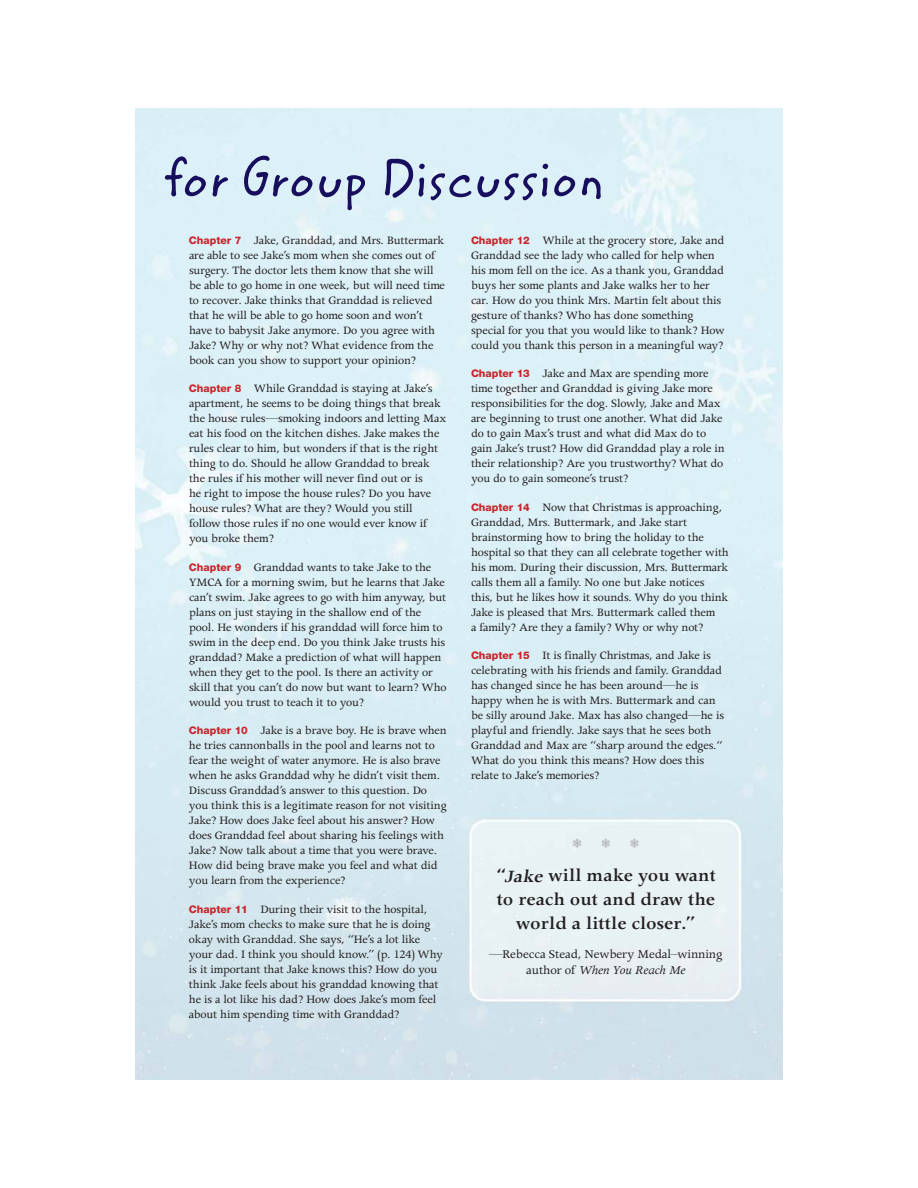
<style>
.page{position:relative;width:918px;height:1188px;background:#fff}
.page>*{position:absolute;margin:0;border:0;box-sizing:border-box;transform-origin:0 0}
.t1{font:52.5px "Zemke Hand ITC";color:#180e5e}
.t2{font:600 19.5px/24px "Apollo";color:#231f20;text-align:center}
.t3{font:13.5px/16.5px "Apollo";letter-spacing:-.01em;color:#231f20;text-align:center}
.t4{font:12.75px/15px "Apollo";letter-spacing:-.01em;color:#231f20}
.t5{font:12px "Snowflake Assortment";color:#bbbdc0}
.s1{font-family:"Helvetica Neue";font-weight:800;font-size:10.5px;color:#c9252b}
.s2{font-style:italic}
</style>
<div class="page">
<h1 class="t1" style="left:164px;top:158px;width:441px">for Group Discussion</h1>
<p class="t4" style="left:189px;top:234px;width:258px"><span class="s1">Chapter 7</span> Jake, Granddad, and Mrs. Buttermark are able to see Jake’s mom when she comes out of surgery. The doctor lets them know that she will be able to go home in one week, but will need time to recover. Jake thinks that Granddad is relieved that he will be able to go home soon and won’t have to babysit Jake anymore. Do you agree with Jake? Why or why not? What evidence from the book can you show to support your opinion?</p>
<p class="t4" style="left:189px;top:382px;width:259px"><span class="s1">Chapter 8</span> While Granddad is staying at Jake’s apartment, he seems to be doing things that break the house rules—smoking indoors and letting Max eat his food on the kitchen dishes. Jake makes the rules clear to him, but wonders if that is the right thing to do. Should he allow Granddad to break the rules if his mother will never find out or is<br>he right to impose the house rules? Do you have house rules? What are they? Would you still follow those rules if no one would ever know if you broke them?</p>
<p class="t4" style="left:189px;top:561px;width:259px"><span class="s1">Chapter 9</span> Granddad wants to take Jake to the YMCA for a morning swim, but he learns that Jake can’t swim. Jake agrees to go with him anyway, but plans on just staying in the shallow end of the pool. He wonders if his granddad will force him to swim in the deep end. Do you think Jake trusts his granddad? Make a prediction of what will happen when they get to the pool. Is there an activity or skill that you can’t do now but want to learn? Who would you trust to teach it to you?</p>
<p class="t4" style="left:189px;top:724px;width:260px"><span class="s1">Chapter 10</span> Jake is a brave boy. He is brave when he tries cannonballs in the pool and learns not to fear the weight of water anymore. He is also brave when he asks Granddad why he didn’t visit them.<br>Discuss Granddad’s answer to this question. Do you think this is a legitimate reason for not visiting Jake? How does Jake feel about his answer? How does Granddad feel about sharing his feelings with Jake? Now talk about a time that you were brave.<br>How did being brave make you feel and what did you learn from the experience?</p>
<p class="t4" style="left:189px;top:903px;width:255px"><span class="s1">Chapter 11</span> During their visit to the hospital, Jake’s mom checks to make sure that he is doing okay with Granddad. She says, “He’s a lot like your dad. I think you should know.” (p. 124) Why is it important that Jake knows this? How do you think Jake feels about his granddad knowing that he is a lot like his dad? How does Jake’s mom feel about him spending time with Granddad?</p>
<p class="t4" style="left:471px;top:234px;width:255px"><span class="s1">Chapter 12</span> While at the grocery store, Jake and Granddad see the lady who called for help when his mom fell on the ice. As a thank you, Granddad buys her some plants and Jake walks her to her car. How do you think Mrs. Martin felt about this gesture of thanks? Who has done something special for you that you would like to thank? How could you thank this person in a meaningful way?</p>
<p class="t4" style="left:471px;top:367px;width:255px"><span class="s1">Chapter 13</span> Jake and Max are spending more time together and Granddad is giving Jake more responsibilities for the dog. Slowly, Jake and Max are beginning to trust one another. What did Jake do to gain Max’s trust and what did Max do to gain Jake’s trust? How did Granddad play a role in their relationship? Are you trustworthy? What do you do to gain someone’s trust?</p>
<p class="t4" style="left:471px;top:501px;width:259px"><span class="s1">Chapter 14</span> Now that Christmas is approaching, Granddad, Mrs. Buttermark, and Jake start brainstorming how to bring the holiday to the hospital so that they can all celebrate together with his mom. During their discussion, Mrs. Buttermark calls them all a family. No one but Jake notices this, but he likes how it sounds. Why do you think Jake is pleased that Mrs. Buttermark called them<br>a family? Are they a family? Why or why not?</p>
<p class="t4" style="left:471px;top:649px;width:255px"><span class="s1">Chapter 15</span> It is finally Christmas, and Jake is celebrating with his friends and family. Granddad has changed since he has been around—he is happy when he is with Mrs. Buttermark and can be silly around Jake. Max has also changed—he is playful and friendly. Jake says that he sees both Granddad and Max are “sharp around the edges.“ What do you think this means? How does this relate to Jake’s memories?</p>
<p class="t5" style="left:573px;top:837px;width:40px">* *</p>
<p class="t5" style="left:630px;top:837px;width:11px">*</p>
<h2 class="t2" style="left:496px;top:866px;width:222px">“<span class="s2">Jake</span>will make you want to reach out and draw the world a little closer.”</h2>
<p class="t3" style="left:489px;top:947px;width:235px">—Rebecca Stead, Newbery Medal–winning author of <span class="s2">When You Reach Me</span></p>
</div>
